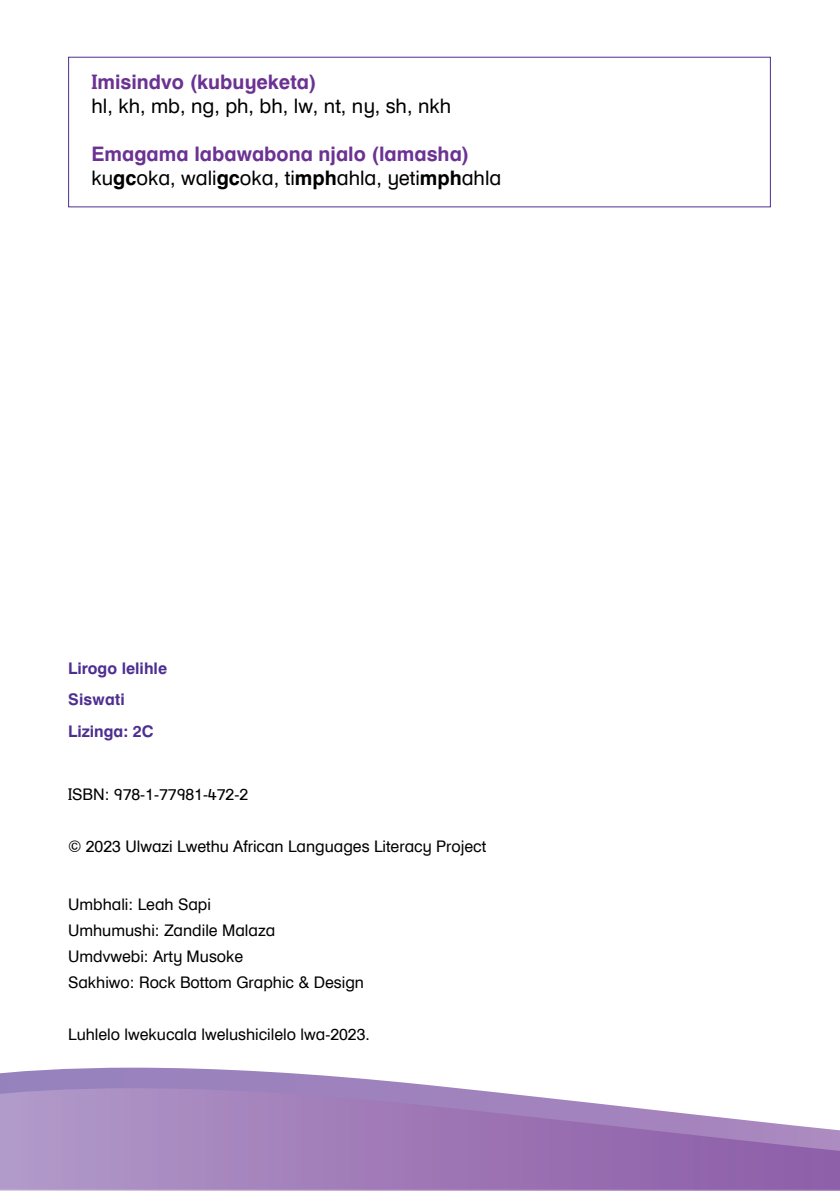
<style>
.page{position:relative;width:840px;height:1191px;background:#fff}
.page>*{position:absolute;margin:0;border:0;box-sizing:border-box;transform-origin:0 0}
.t1{font:700 20px/24px "Swis Forall";color:#6b3293}
.t2{font:20px "Swis Forall";color:#000}
.t3{font:16px/26px "Swis Forall";color:#000}
.t4{font:700 16px/31.4px "Swis Forall";color:#4e2f91}
.s1{font-weight:400;color:#000}
.s2{color:#000}
</style>
<div class="page">
<svg style="left:0;top:1067px;width:455px;height:21px"></svg>
<svg style="left:0;top:1088px;width:839px;height:103px;background:#aa8bc0"></svg>
<div style="left:68px;top:57px;width:702px;height:150px;border:1px solid #4e2f91"></div>
<p class="t1" style="left:91px;top:70px;width:226px">Imisindvo (kubuyeketa)</p>
<p class="t2" style="left:91px;top:94px;width:361px">hl, kh, mb, ng, ph, bh, lw, nt, ny, sh, nkh</p>
<p class="t1" style="left:91px;top:142px;width:411px">Emagama labawabona njalo (lamasha) <span class="s1">ku</span><span class="s2">gc</span><span class="s1">oka, wali</span><span class="s2">gc</span><span class="s1">oka, ti</span><span class="s2">mph</span><span class="s1">ahla, yeti</span><span class="s2">mph</span><span class="s1">ahla</span></p>
<p class="t4" style="left:68px;top:652px;width:100px">Lirogo lelihle<br>Siswati<br>Lizinga: 2C</p>
<p class="t3" style="left:68px;top:782px;width:181px">ISBN: 978-1-77981-472-2</p>
<p class="t3" style="left:68px;top:834px;width:419px">© 2023 Ulwazi Lwethu African Languages Literacy Project</p>
<p class="t3" style="left:68px;top:892px;width:297px">Umbhali: Leah Sapi<br>Umhumushi: Zandile Malaza<br>Umdvwebi: Arty Musoke<br>Sakhiwo: Rock Bottom Graphic &amp; Design</p>
<p class="t3" style="left:68px;top:1022px;width:303px">Luhlelo lwekucala lwelushicilelo lwa-2023.</p>
</div>
